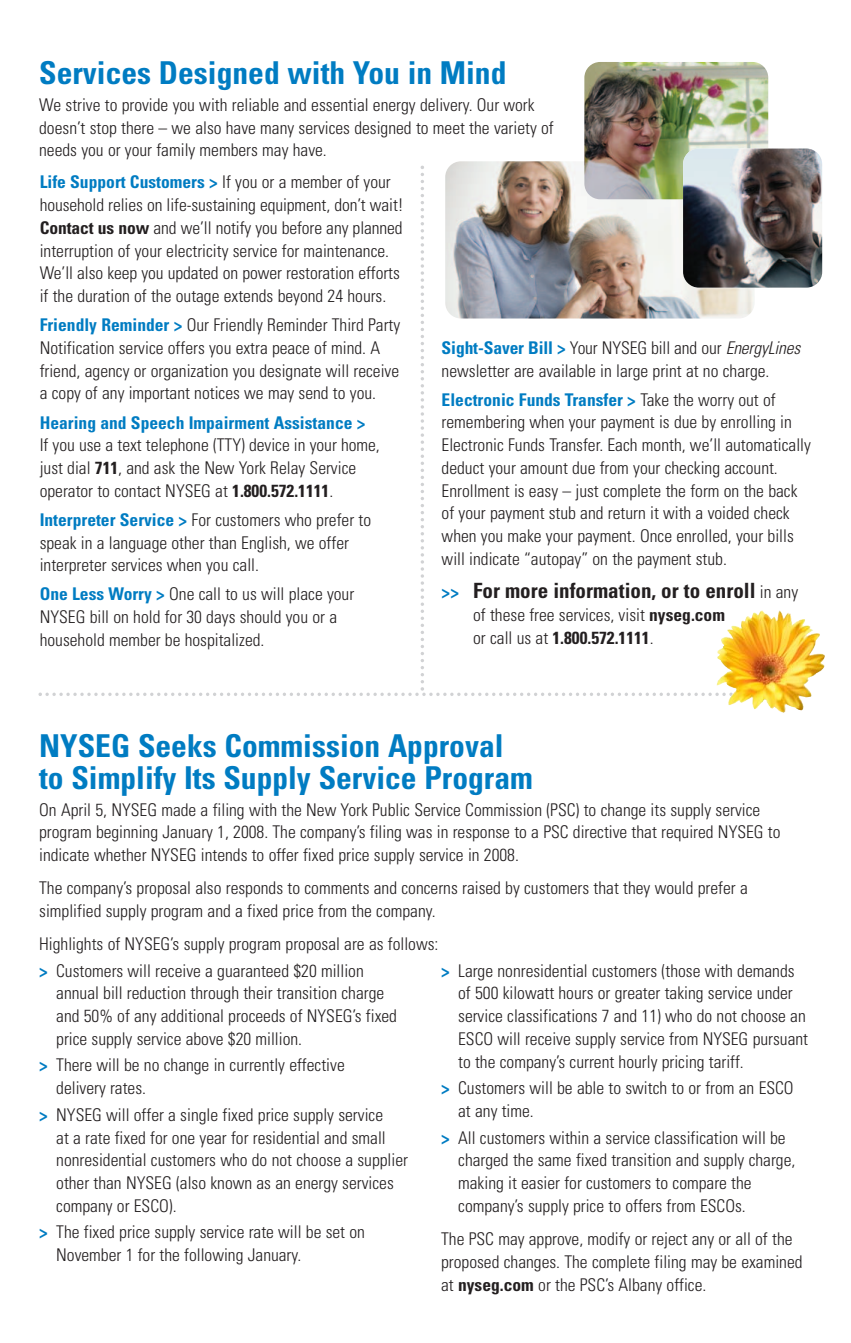
<style>
.page{position:relative;width:851px;height:1343px;background:#fff}
.page>*{position:absolute;margin:0;border:0;box-sizing:border-box;transform-origin:0 0}
.t1{font:700 condensed 31.5px/31.5px "Univers";color:#007cc2}
.t2{font:700 condensed 21px "Univers";color:#231f20}
.t3{font:300 condensed 17.5px/22.8px "Univers";color:#231f20}
.t4{font:700 condensed 17.5px "Univers";color:#007cc2}
.s1{font-weight:700;color:#007cc2}
.s2{font-weight:700}
.s3{font-style:italic}
.s4{font-size:17.5px;color:#007cc2}
.s5{font-weight:300;font-size:17.5px}
</style>
<div class="page">
<svg style="left:38px;top:62px;width:787px;height:651px"></svg>
<h1 class="t1" style="left:39px;top:61px;width:468px">Services Designed with You in Mind</h1>
<p class="t3" style="left:39px;top:95px;width:516px">We strive to provide you with reliable and essential energy delivery. Our work doesn’t stop there – we also have many services designed to meet the variety of needs you or your family members may have.</p>
<p class="t3" style="left:40px;top:172px;width:365px"><span class="s1">Life Support Customers &gt;</span> If you or a member of your household relies on life-sustaining equipment, don’t wait!<br><span class="s2">Contact us now</span> and we’ll notify you before any planned interruption of your electricity service for maintenance.<br>We’ll also keep you updated on power restoration efforts if the duration of the outage extends beyond 24 hours.</p>
<p class="t3" style="left:40px;top:315px;width:362px"><span class="s1">Friendly Reminder &gt;</span> Our Friendly Reminder Third Party Notification service offers you extra peace of mind. A friend, agency or organization you designate will receive a copy of any important notices we may send to you.</p>
<p class="t4" style="left:40px;top:416px;width:327px">Hearing and Speech Impairment Assistance &gt;</p>
<p class="t3" style="left:40px;top:435px;width:341px">If you use a text telephone (TTY) device in your home, just dial <span class="s2">711</span>, and ask the New York Relay Service operator to contact NYSEG at <span class="s2">1.800.572.1111</span>.</p>
<p class="t3" style="left:40px;top:510px;width:333px"><span class="s1">Interpreter Service &gt;</span> For customers who prefer to speak in a language other than English, we offer interpreter services when you call.</p>
<p class="t3" style="left:40px;top:584px;width:316px"><span class="s1">One Less Worry &gt;</span> One call to us will place your<br>NYSEG bill on hold for 30 days should you or a household member be hospitalized.</p>
<p class="t3" style="left:441px;top:338px;width:363px"><span class="s1">Sight-Saver Bill &gt;</span> Your NYSEG bill and our <span class="s3">EnergyLines </span>newsletter are available in large print at no charge.</p>
<p class="t3" style="left:441px;top:390px;width:370px"><span class="s1">Electronic Funds Transfer &gt;</span> Take the worry out of remembering when your payment is due by enrolling in Electronic Funds Transfer. Each month, we’ll automatically deduct your amount due from your checking account.<br>Enrollment is easy – just complete the form on the back of your payment stub and return it with a voided check when you make your payment. Once enrolled, your bills will indicate “autopay” on the payment stub.</p>
<p class="t2" style="left:441px;top:583px;width:358px"><span class="s4">&gt;&gt;</span> For more information, or to enroll <span class="s5">in any</span></p>
<p class="t3" style="left:473px;top:605px;width:253px">of these free services, visit <span class="s2">nyseg.com </span>or call us at <span class="s2">1.800.572.1111</span>.</p>
<h1 class="t1" style="left:39px;top:733px;width:495px">NYSEG Seeks Commission Approval to Simplify Its Supply Service Program</h1>
<p class="t3" style="left:39px;top:799px;width:742px">On April 5, NYSEG made a filing with the New York Public Service Commission (PSC) to change its supply service program beginning January 1, 2008. The company’s filing was in response to a PSC directive that required NYSEG to indicate whether NYSEG intends to offer fixed price supply service in 2008.</p>
<p class="t3" style="left:39px;top:878px;width:710px">The company’s proposal also responds to comments and concerns raised by customers that they would prefer a simplified supply program and a fixed price from the company.</p>
<p class="t3" style="left:39px;top:932px;width:400px;line-height:26.4px">Highlights of NYSEG’s supply program proposal are as follows: <span class="s1">&gt;</span> Customers will receive a guaranteed $20 million</p>
<p class="t3" style="left:56px;top:983px;width:342px">annual bill reduction through their transition charge and 50% of any additional proceeds of NYSEG’s fixed price supply service above $20 million.</p>
<p class="t3" style="left:56px;top:1055px;width:290px;text-indent:-17px"><span class="s1">&gt;</span> There will be no change in currently effective delivery rates.</p>
<p class="t3" style="left:56px;top:1104px;width:353px;text-indent:-17px"><span class="s1">&gt;</span> NYSEG will offer a single fixed price supply service<br>at a rate fixed for one year for residential and small nonresidential customers who do not choose a supplier other than NYSEG (also known as an energy services company or ESCO).</p>
<p class="t3" style="left:56px;top:1222px;width:310px;text-indent:-17px"><span class="s1">&gt;</span> The fixed price supply service rate will be set on<br>November 1 for the following January.</p>
<p class="t3" style="left:458px;top:960px;width:351px;text-indent:-17px"><span class="s1">&gt;</span> Large nonresidential customers (those with demands of 500 kilowatt hours or greater taking service under service classifications 7 and 11) who do not choose an ESCO will receive supply service from NYSEG pursuant to the company’s current hourly pricing tariff.</p>
<p class="t3" style="left:458px;top:1078px;width:337px;text-indent:-17px"><span class="s1">&gt;</span> Customers will be able to switch to or from an ESCO at any time.</p>
<p class="t3" style="left:458px;top:1127px;width:338px;text-indent:-17px"><span class="s1">&gt;</span> All customers within a service classification will be charged the same fixed transition and supply charge, making it easier for customers to compare the company’s supply price to offers from ESCOs.</p>
<p class="t3" style="left:441px;top:1229px;width:363px">The PSC may approve, modify or reject any or all of the proposed changes. The complete filing may be examined at <span class="s2">nyseg.com</span> or the PSC’s Albany office.</p>
</div>
